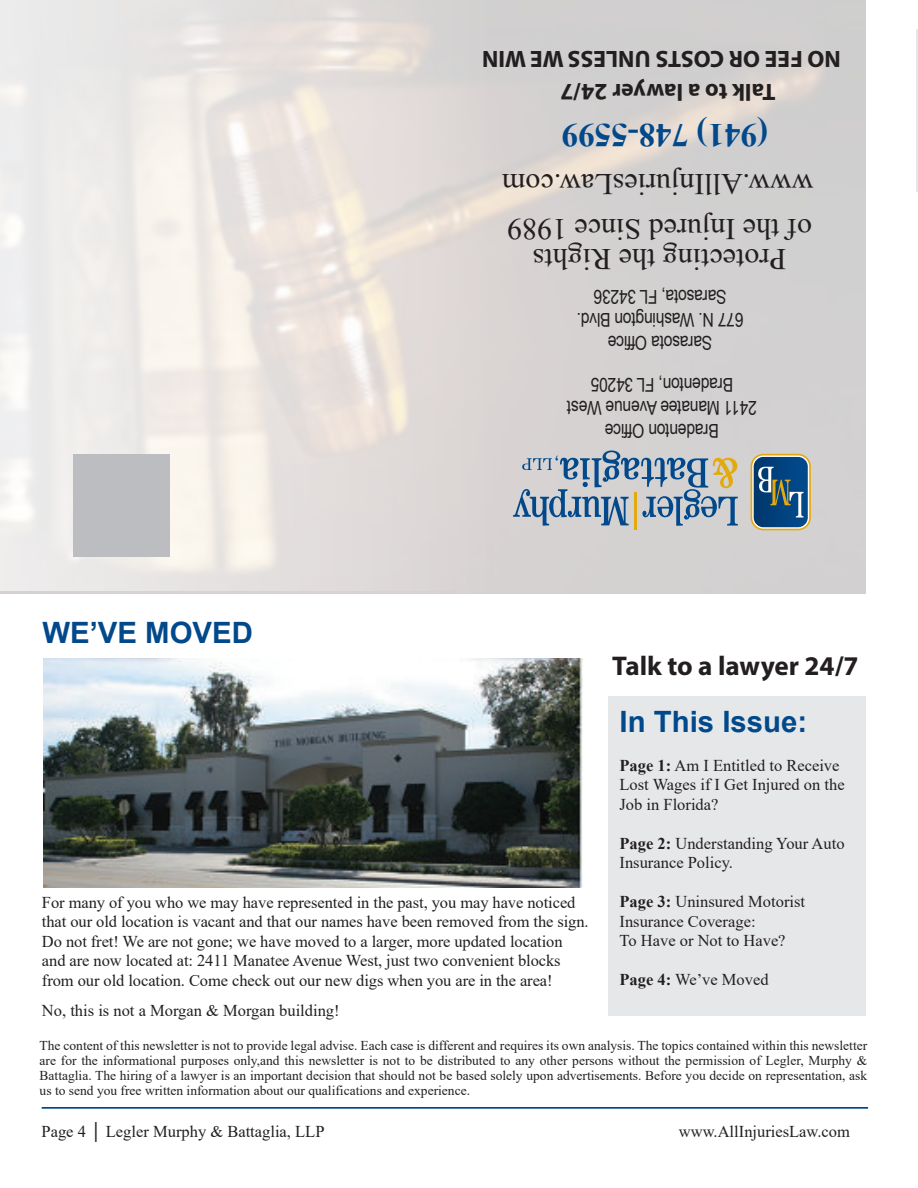
<style>
.page{position:relative;width:918px;height:1188px;background:#fff}
.page>*{position:absolute;margin:0;border:0;box-sizing:border-box;transform-origin:0 0}
.t1{font:700 33px "Times New Roman";color:#01498b}
.t2{font:30px/30px "Times New Roman";color:#231f20;text-align:center}
.t3{font:700 29.4px "Arial";color:#01498b}
.t4{font:700 27.15px "Myriad Pro";color:#231f20}
.t5{font:700 23.7px "Myriad Pro";color:#231f20}
.t6{font:19.05px/23px "Arial Narrow";letter-spacing:-.01em;color:#231f20;text-align:center}
.t7{font:16.5px/19.5px "Times New Roman";letter-spacing:-.005em;color:#231f20}
.t8{font:13.5px/15px "Times New Roman";color:#231f20;text-align:justify}
.s1{font-weight:700}
</style>
<div class="page">
<div style="left:609px;top:696px;width:257px;height:320px;background:#e6e7e9"></div>
<div style="left:0;top:0;width:865px;height:594px;background:#d3d1d1"></div>
<svg style="left:0;top:0;width:505px;height:591px;background:#e9e4e1"></svg>
<svg style="left:751px;top:454px;width:60px;height:76px"></svg>
<svg style="left:752px;top:456px;width:57px;height:73px;background:#386588"></svg>
<svg style="left:513px;top:450px;width:225px;height:76px;background:#a3b0bc"></svg>
<hr style="left:634px;top:492px;width:3px;height:38px;background:#e3aa0f">
<img style="left:43px;top:658px;width:539px;height:229px">
<hr style="left:42px;top:1107px;width:826px;height:2px;background:#01498b">
<div style="left:73px;top:454px;width:97px;height:102px;background:#bcbdc0"></div>
<hr style="left:916px;top:30px;width:2px;height:162px;background:#e6e7e9">
<h3 class="t5" style="left:841px;top:68px;width:360px;rotate:-180deg">NO FEE OR COSTS UNLESS WE WIN</h3>
<h3 class="t5" style="left:776px;top:101px;width:217px;rotate:-180deg">Talk to a lawyer 24/7</h3>
<h1 class="t1" style="left:768px;top:146px;width:208px;rotate:-180deg">(941) 748-5599</h1>
<h2 class="t2" style="left:813px;top:196px;width:313px;rotate:-180deg">www.AllInjuriesLaw.com</h2>
<h2 class="t2" style="left:812px;top:272px;width:306px;rotate:-180deg">Protecting the Rights<br>of the Injured Since 1989</h2>
<h3 class="t3" style="left:42px;top:622px;width:212px">WE’VE MOVED</h3>
<p class="t6" style="left:743px;top:352px;width:168px;rotate:-180deg">Sarasota Office<br>677 N. Washington Blvd.<br>Sarasota, FL 34236</p>
<p class="t6" style="left:757px;top:440px;width:191px;rotate:-180deg">Bradenton Office<br>2411 Manatee Avenue West<br>Bradenton, FL 34205</p>
<h3 class="t4" style="left:612px;top:656px;width:248px">Talk to a lawyer 24/7</h3>
<p class="t7" style="left:42px;top:894px;width:548px">For many of you who we may have represented in the past, you may have noticed that our old location is vacant and that our names have been removed from the sign.<br>Do not fret! We are not gone; we have moved to a larger, more updated location and are now located at: 2411 Manatee Avenue West, just two convenient blocks from our old location. Come check out our new digs when you are in the area!</p>
<p class="t7" style="left:42px;top:1002px;width:299px">No, this is not a Morgan &amp; Morgan building!</p>
<h3 class="t3" style="left:620px;top:710px;width:189px">In This Issue:</h3>
<p class="t7" style="left:620px;top:757px;width:227px"><span class="s1">Page 1:</span> Am I Entitled to Receive<br>Lost Wages if I Get Injured on the<br>Job in Florida?</p>
<p class="t7" style="left:620px;top:835px;width:227px"><span class="s1">Page 2:</span> Understanding Your Auto<br>Insurance Policy.</p>
<p class="t7" style="left:620px;top:893px;width:187px"><span class="s1">Page 3:</span> Uninsured Motorist<br>Insurance Coverage:<br>To Have or Not to Have?</p>
<p class="t7" style="left:620px;top:971px;width:151px"><span class="s1">Page 4:</span> We’ve Moved</p>
<p class="t8" style="left:40px;top:1039px;width:829px">The content of this newsletter is not to provide legal advise. Each case is different and requires its own analysis. The topics contained within this newsletter are for the informational purposes only,and this newsletter is not to be distributed to any other persons without the permission of Legler, Murphy &amp; Battaglia. The hiring of a lawyer is an important decision that should not be based solely upon advertisements. Before you decide on representation, ask us to send you free written information about our qualifications and experience.</p>
<p class="t7" style="left:42px;top:1123px;width:284px">Page 4 │ Legler Murphy &amp; Battaglia, LLP</p>
<p class="t7" style="left:679px;top:1123px;width:173px">www.AllInjuriesLaw.com</p>
</div>
